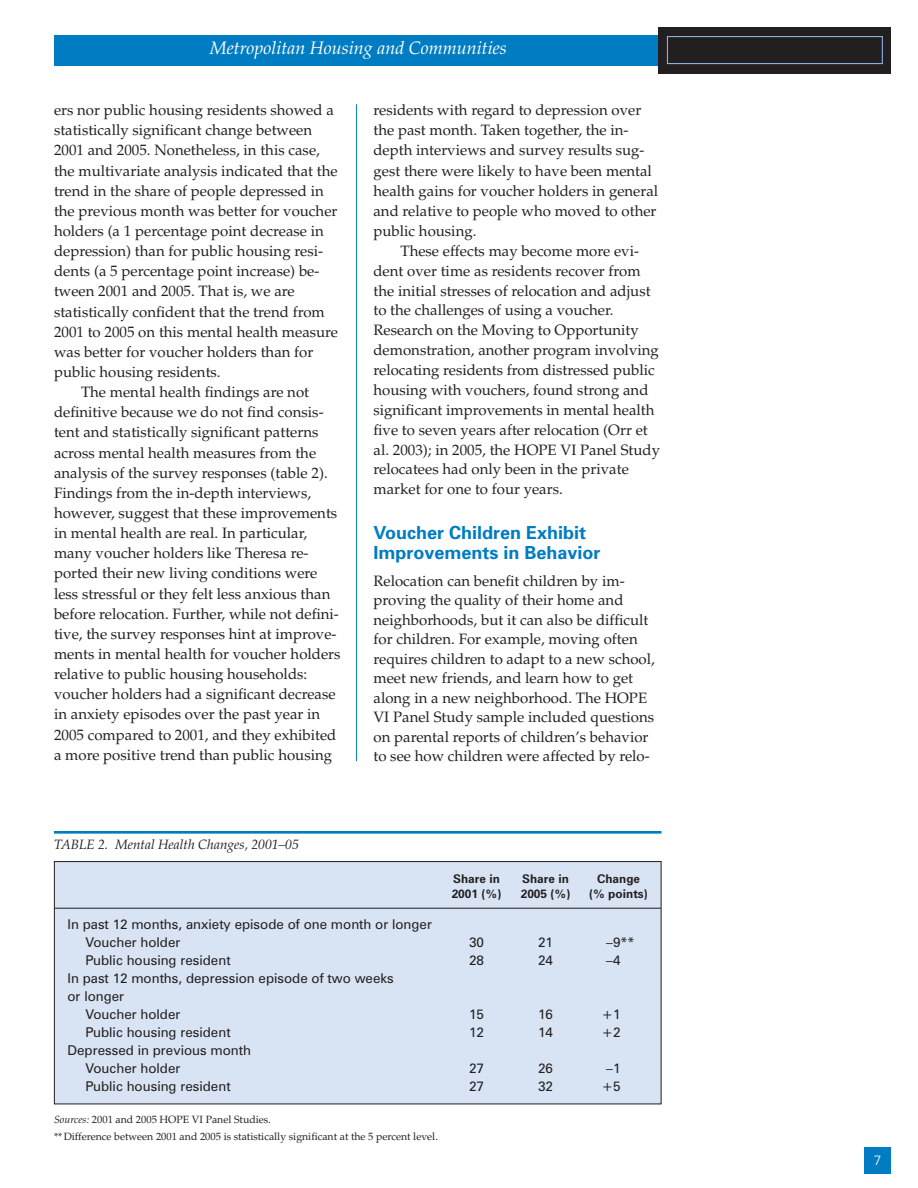
<style>
.page{position:relative;width:918px;height:1188px;background:#fff}
.page>*{position:absolute;margin:0;border:0;box-sizing:border-box;transform-origin:0 0}
.t1{font:700 18px/19.5px "Univers";color:#007cc2}
.t2{font:italic 18px "Palatino";color:#fff}
.t3{font:15px/20px "Palatino";color:#231f20}
.t4{font:13.5px/18px "Zurich BT";color:#231f20}
.t5{font:italic 13.5px "Palatino";color:#231f20}
.t6{font:300 13.5px "Univers";color:#fff}
.t7{font:700 12px "Zurich BT";color:#231f20}
.t8{font:10.5px/17.2px "Palatino";color:#231f20}
.s1{font-style:italic}
</style>
<div class="page">
<div style="left:54px;top:35px;width:609px;height:30px;background:#007cc2"></div>
<div style="left:659px;top:27px;width:232px;height:46px;background:#231f20"></div>
<div style="left:667px;top:36px;width:216px;height:28px;border:1px solid #89b0dc"></div>
<div style="left:864px;top:1148px;width:27px;height:26px;background:#007cc2"></div>
<hr style="left:356px;top:104px;width:1px;height:657px;background:#007cc2">
<hr style="left:54px;top:831px;width:608px;height:3px;background:#007cc2">
<div style="left:54px;top:862px;width:607px;height:242px;background:#d8e4f3"></div>
<div style="left:54px;top:861px;width:608px;height:243px;border:1px solid #231f20"></div>
<hr style="left:54px;top:908px;width:607px;height:1px;background:#231f20">
<p class="t2" style="left:210px;top:41px;width:299px">Metropolitan Housing and Communities</p>
<p class="t3" style="left:54px;top:102px;width:281px">ers nor public housing residents showed a</p>
<p class="t3" style="left:54px;top:122px;width:260px">statistically significant change between</p>
<p class="t3" style="left:54px;top:142px;width:267px">2001 and 2005. Nonetheless, in this case,</p>
<p class="t3" style="left:54px;top:162px;width:285px">the multivariate analysis indicated that the</p>
<p class="t3" style="left:54px;top:182px;width:271px">trend in the share of people depressed in</p>
<p class="t3" style="left:54px;top:203px;width:285px">the previous month was better for voucher</p>
<p class="t3" style="left:54px;top:223px;width:271px">holders (a 1 percentage point decrease in</p>
<p class="t3" style="left:54px;top:243px;width:271px">depression) than for public housing resi-</p>
<p class="t3" style="left:54px;top:263px;width:267px">dents (a 5 percentage point increase) be-</p>
<p class="t3" style="left:54px;top:283px;width:242px">tween 2001 and 2005. That is, we are</p>
<p class="t3" style="left:54px;top:303px;width:272px">statistically confident that the trend from</p>
<p class="t3" style="left:54px;top:323px;width:286px">2001 to 2005 on this mental health measure</p>
<p class="t3" style="left:54px;top:344px;width:261px">was better for voucher holders than for</p>
<p class="t3" style="left:54px;top:364px;width:168px">public housing residents.</p>
<p class="t3" style="left:81px;top:384px;width:230px">The mental health findings are not</p>
<p class="t3" style="left:54px;top:404px;width:271px">definitive because we do not find consis-</p>
<p class="t3" style="left:54px;top:424px;width:266px">tent and statistically significant patterns</p>
<p class="t3" style="left:54px;top:444px;width:264px">across mental health measures from the</p>
<p class="t3" style="left:54px;top:464px;width:275px">analysis of the survey responses (table 2).</p>
<p class="t3" style="left:54px;top:485px;width:259px">Findings from the in-depth interviews,</p>
<p class="t3" style="left:54px;top:505px;width:285px">however, suggest that these improvements</p>
<p class="t3" style="left:54px;top:525px;width:255px">in mental health are real. In particular,</p>
<p class="t3" style="left:54px;top:545px;width:256px">many voucher holders like Theresa re-</p>
<p class="t3" style="left:54px;top:565px;width:265px">ported their new living conditions were</p>
<p class="t3" style="left:54px;top:585px;width:278px">less stressful or they felt less anxious than</p>
<p class="t3" style="left:54px;top:605px;width:286px">before relocation. Further, while not defini-</p>
<p class="t3" style="left:54px;top:626px;width:284px">tive, the survey responses hint at improve-</p>
<p class="t3" style="left:54px;top:646px;width:288px">ments in mental health for voucher holders</p>
<p class="t3" style="left:54px;top:666px;width:255px">relative to public housing households:</p>
<p class="t3" style="left:54px;top:686px;width:283px">voucher holders had a significant decrease</p>
<p class="t3" style="left:54px;top:706px;width:268px">in anxiety episodes over the past year in</p>
<p class="t3" style="left:54px;top:726px;width:284px">2005 compared to 2001, and they exhibited</p>
<p class="t3" style="left:54px;top:746px;width:280px">a more positive trend than public housing</p>
<p class="t5" style="left:54px;top:839px;width:246px">TABLE 2. Mental Health Changes, 2001–05</p>
<p class="t3" style="left:374px;top:102px;width:286px">residents with regard to depression over the past month. Taken together, the in&shy;depth interviews and survey results sug&shy;gest there were likely to have been mental health gains for voucher holders in general and relative to people who moved to other public housing.</p>
<p class="t3" style="left:374px;top:243px;width:288px;text-indent:27px">These effects may become more evi&shy;dent over time as residents recover from the initial stresses of relocation and adjust to the challenges of using a voucher.<br>Research on the Moving to Opportunity demonstration, another program involving relocating residents from distressed public housing with vouchers, found strong and significant improvements in mental health five to seven years after relocation (Orr et al. 2003); in 2005, the HOPE VI Panel Study relocatees had only been in the private market for one to four years.</p>
<p class="t1" style="left:374px;top:525px;width:229px">Voucher Children Exhibit<br>Improvements in Behavior</p>
<p class="t3" style="left:374px;top:573px;width:283px;line-height:19.5px">Relocation can benefit children by im&shy;proving the quality of their home and neighborhoods, but it can also be difficult for children. For example, moving often requires children to adapt to a new school, meet new friends, and learn how to get along in a new neighborhood. The HOPE VI Panel Study sample included questions on parental reports of children’s behavior to see how children were affected by relo-</p>
<p class="t7" style="left:453px;top:874px;width:48px">Share in</p>
<p class="t7" style="left:522px;top:874px;width:48px">Share in</p>
<p class="t7" style="left:597px;top:874px;width:45px">Change</p>
<p class="t7" style="left:452px;top:889px;width:51px">2001 (%)</p>
<p class="t7" style="left:521px;top:889px;width:51px">2005 (%)</p>
<p class="t7" style="left:589px;top:889px;width:60px">(% points)</p>
<p class="t4" style="left:86px;top:916px;width:348px;text-indent:-18px">In past 12 months, anxiety episode of one month or longer<br>Voucher holder</p>
<p class="t4" style="left:469px;top:934px;width:16px">30</p>
<p class="t4" style="left:538px;top:934px;width:16px">21</p>
<p class="t4" style="left:606px;top:934px;width:30px">–9**</p>
<p class="t4" style="left:86px;top:952px;width:147px">Public housing resident</p>
<p class="t4" style="left:469px;top:952px;width:16px">28</p>
<p class="t4" style="left:538px;top:952px;width:16px">24</p>
<p class="t4" style="left:606px;top:952px;width:16px">–4</p>
<p class="t4" style="left:68px;top:970px;width:328px">In past 12 months, depression episode of two weeks</p>
<p class="t4" style="left:68px;top:988px;width:58px">or longer</p>
<p class="t4" style="left:86px;top:1006px;width:97px">Voucher holder</p>
<p class="t4" style="left:469px;top:1006px;width:16px">15</p>
<p class="t4" style="left:538px;top:1006px;width:16px">16</p>
<p class="t4" style="left:602px;top:1006px;width:20px">+1</p>
<p class="t4" style="left:86px;top:1024px;width:147px">Public housing resident</p>
<p class="t4" style="left:469px;top:1024px;width:16px">12</p>
<p class="t4" style="left:538px;top:1024px;width:16px">14</p>
<p class="t4" style="left:602px;top:1024px;width:20px">+2</p>
<p class="t4" style="left:86px;top:1042px;width:167px;text-indent:-18px">Depressed in previous month<br>Voucher holder</p>
<p class="t4" style="left:469px;top:1060px;width:16px">27</p>
<p class="t4" style="left:538px;top:1060px;width:16px">26</p>
<p class="t4" style="left:606px;top:1060px;width:16px">–1</p>
<p class="t4" style="left:86px;top:1078px;width:147px">Public housing resident</p>
<p class="t4" style="left:469px;top:1078px;width:16px">27</p>
<p class="t4" style="left:538px;top:1078px;width:16px">32</p>
<p class="t4" style="left:602px;top:1078px;width:20px">+5</p>
<p class="t8" style="left:54px;top:1112px;width:386px"><span class="s1">Sources:</span> 2001 and 2005 HOPE VI Panel Studies.<br>** Difference between 2001 and 2005 is statistically significant at the 5 percent level.</p>
<p class="t6" style="left:874px;top:1155px;width:9px">7</p>
</div>
